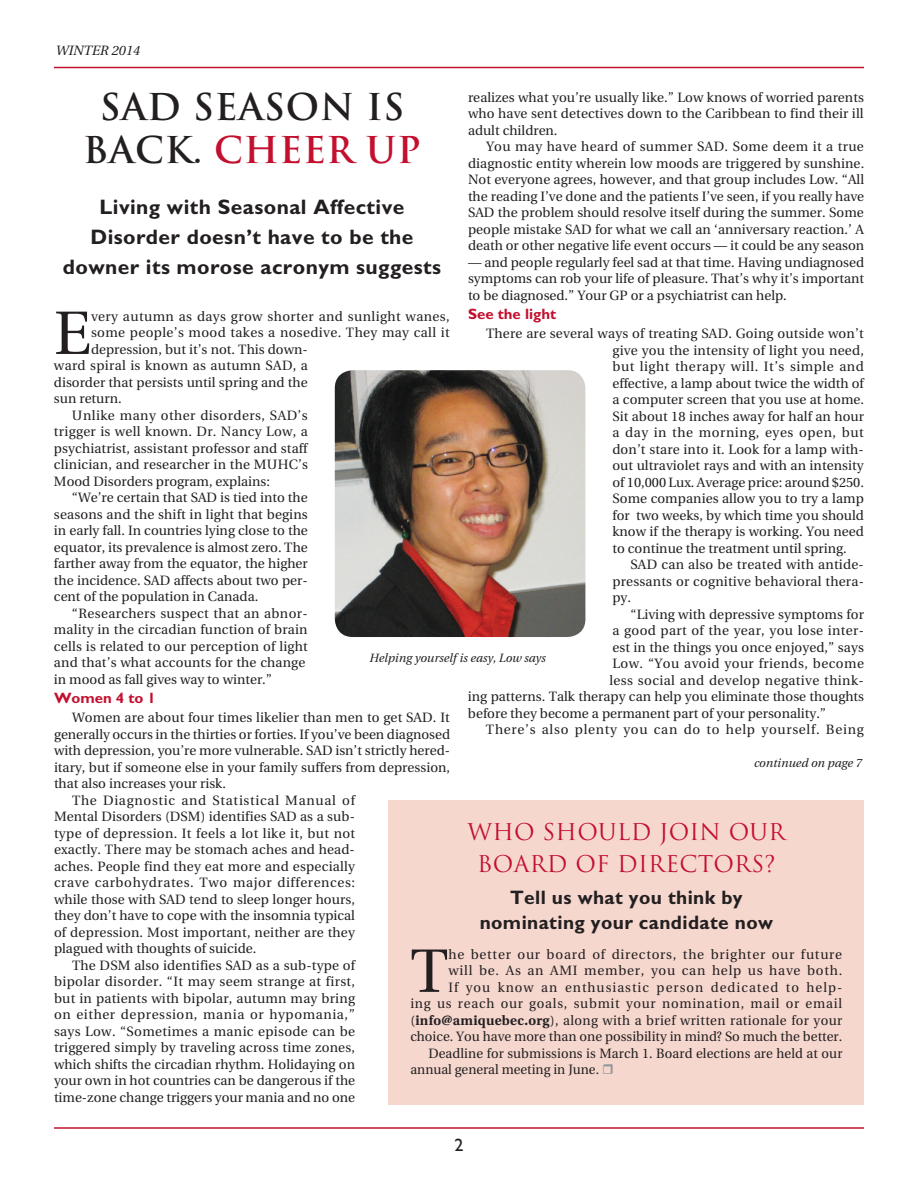
<style>
.page{position:relative;width:918px;height:1188px;background:#fff}
.page>*{position:absolute;margin:0;border:0;box-sizing:border-box;transform-origin:0 0}
.t1{font:61.2px "Utopia";color:#231f20}
.t2{font:700 36px/43.2px "Trajan";letter-spacing:.02em;color:#231f20;text-align:center}
.t3{font:22.5px/32.4px "Trajan";letter-spacing:.01em;color:#c3102f;text-align:center}
.t4{font:700 21px/30px "Gill Sans";letter-spacing:.02em;color:#231f20;text-align:center}
.t5{font:700 19.5px/25.5px "Gill Sans";letter-spacing:.02em;color:#231f20;text-align:center}
.t6{font:18px "Gill Sans";color:#231f20}
.t7{font:700 15px "Gill Sans";color:#c3102f}
.t8{font:13.5px/16.5px "Utopia";letter-spacing:.01em;color:#231f20;text-align:justify}
.t9{font:13.5px "Utopia";letter-spacing:.055em;color:#231f20}
.t10{font:13.5px "Utopia";letter-spacing:.03em;color:#231f20}
.t11{font:13.5px "Utopia";letter-spacing:.045em;color:#231f20}
.t12{font:13.5px "Utopia";letter-spacing:.075em;color:#231f20}
.t13{font:13.5px "Utopia";letter-spacing:.05em;color:#231f20}
.t14{font:italic 13.5px "Utopia";color:#231f20}
.t15{font:italic 12px "Utopia";color:#231f20}
.s1{color:#c3102f}
.s2{font-weight:700}
</style>
<div class="page">
<hr style="left:54px;top:67px;width:810px;height:1px;background:#c3102f">
<hr style="left:54px;top:1127px;width:810px;height:2px;background:#c3102f">
<img style="left:335px;top:370px;width:250px;height:267px">
<div style="left:389px;top:800px;width:475px;height:305px;background:#f5d7ce"></div>
<p class="t14" style="left:56px;top:43px;width:86px">WINTER 2014</p>
<p class="t8" style="left:468px;top:89px;width:398px">realizes what you’re usually like.” Low knows of worried parents who have sent detectives down to the Caribbean to find their ill adult children.</p>
<p class="t8" style="left:468px;top:139px;width:398px;text-indent:18px">You may have heard of summer SAD. Some deem it a true diagnostic entity wherein low moods are triggered by sunshine.<br>Not everyone agrees, however, and that group includes Low. “All the reading I’ve done and the patients I’ve seen, if you really have SAD the problem should resolve itself during the summer. Some people mistake SAD for what we call an ‘anniversary reaction.’ A death or other negative life event occurs — it could be any season</p>
<p class="t8" style="left:468px;top:254px;width:398px">— and people regularly feel sad at that time. Having undiagnosed symptoms can rob your life of pleasure. That’s why it’s important to be diagnosed.” Your GP or a psychiatrist can help.</p>
<p class="t7" style="left:468px;top:306px;width:90px">See the light</p>
<p class="t8" style="left:612px;top:326px;width:253px;text-indent:-126px">There are several ways of treating SAD. Going outside won’t give you the intensity of light you need, but light therapy will. It’s simple and effective, a lamp about twice the width of a computer screen that you use at home.<br>Sit about 18 inches away for half an hour a day in the morning, eyes open, but don’t stare into it. Look for a lamp with&shy;out ultraviolet rays and with an intensity of 10,000 Lux. Average price: around $250.<br>Some companies allow you to try a lamp for two weeks, by which time you should know if the therapy is working. You need to continue the treatment until spring.</p>
<p class="t8" style="left:612px;top:556px;width:253px;text-indent:18px">SAD can also be treated with antide&shy;pressants or cognitive behavioral thera&shy;py.</p>
<p class="t8" style="left:630px;top:606px;width:235px">“Living with depressive symptoms for</p>
<p class="t8" style="left:612px;top:622px;width:253px">a good part of the year, you lose inter-</p>
<p class="t8" style="left:612px;top:639px;width:253px">est in the things you once enjoyed,” says</p>
<p class="t10" style="left:612px;top:656px;width:253px">Low. “You avoid your friends, become</p>
<p class="t10" style="left:609px;top:673px;width:256px">less social and develop negative think-</p>
<p class="t8" style="left:468px;top:688px;width:398px">ing patterns. Talk therapy can help you eliminate those thoughts</p>
<p class="t8" style="left:468px;top:705px;width:360px">before they become a permanent part of your personality.”</p>
<p class="t9" style="left:486px;top:722px;width:379px">There’s also plenty you can do to help yourself. Being</p>
<h2 class="t2" style="left:83px;top:86px;width:339px">SAD SEASON IS<br>BACK. <span class="s1">CHEER UP</span></h2>
<h3 class="t4" style="left:63px;top:192px;width:380px">Living with Seasonal Affective<br>Disorder doesn’t have to be the downer its morose acronym suggests</h3>
<h1 class="t1" style="left:54px;top:299px;width:39px">E</h1>
<p class="t10" style="left:91px;top:309px;width:360px">very autumn as days grow shorter and sunlight wanes,</p>
<p class="t8" style="left:91px;top:325px;width:360px">some people’s mood takes a nosedive. They may call it</p>
<p class="t8" style="left:91px;top:341px;width:218px">depression, but it’s not. This down-</p>
<p class="t8" style="left:54px;top:358px;width:255px">ward spiral is known as autumn SAD, a</p>
<p class="t8" style="left:54px;top:374px;width:255px">disorder that persists until spring and the</p>
<p class="t8" style="left:54px;top:391px;width:69px">sun return.</p>
<p class="t10" style="left:72px;top:408px;width:237px">Unlike many other disorders, SAD’s</p>
<p class="t8" style="left:54px;top:424px;width:255px">trigger is well known. Dr. Nancy Low, a</p>
<p class="t8" style="left:54px;top:440px;width:255px">psychiatrist, assistant professor and staff</p>
<p class="t8" style="left:54px;top:457px;width:255px">clinician, and researcher in the MUHC’s</p>
<p class="t8" style="left:54px;top:473px;width:217px">Mood Disorders program, explains:</p>
<p class="t8" style="left:72px;top:490px;width:237px">“We’re certain that SAD is tied into the</p>
<p class="t8" style="left:54px;top:506px;width:255px">seasons and the shift in light that begins</p>
<p class="t8" style="left:54px;top:523px;width:255px">in early fall. In countries lying close to the</p>
<p class="t8" style="left:54px;top:539px;width:255px">equator, its prevalence is almost zero. The</p>
<p class="t8" style="left:54px;top:556px;width:255px">farther away from the equator, the higher</p>
<p class="t8" style="left:54px;top:572px;width:255px">the incidence. SAD affects about two per-</p>
<p class="t8" style="left:54px;top:589px;width:206px">cent of the population in Canada.</p>
<p class="t8" style="left:72px;top:605px;width:237px">“Researchers suspect that an abnor-</p>
<p class="t8" style="left:54px;top:622px;width:255px">mality in the circadian function of brain</p>
<p class="t8" style="left:54px;top:638px;width:255px">cells is related to our perception of light</p>
<p class="t8" style="left:54px;top:655px;width:253px">and that’s what accounts for the change</p>
<p class="t8" style="left:54px;top:671px;width:220px">in mood as fall gives way to winter.”</p>
<p class="t7" style="left:54px;top:690px;width:103px">Women 4 to 1</p>
<p class="t8" style="left:72px;top:710px;width:379px">Women are about four times likelier than men to get SAD. It</p>
<p class="t8" style="left:54px;top:726px;width:398px">generally occurs in the thirties or forties. If you’ve been diagnosed</p>
<p class="t8" style="left:54px;top:743px;width:397px">with depression, you’re more vulnerable. SAD isn’t strictly hered-</p>
<p class="t8" style="left:54px;top:759px;width:398px">itary, but if someone else in your family suffers from depression,</p>
<p class="t8" style="left:54px;top:776px;width:173px">that also increases your risk.</p>
<p class="t13" style="left:72px;top:793px;width:285px">The Diagnostic and Statistical Manual of</p>
<p class="t8" style="left:54px;top:809px;width:302px">Mental Disorders (DSM) identifies SAD as a sub-</p>
<p class="t8" style="left:54px;top:825px;width:303px">type of depression. It feels a lot like it, but not</p>
<p class="t8" style="left:54px;top:841px;width:302px">exactly. There may be stomach aches and head-</p>
<p class="t8" style="left:54px;top:858px;width:302px">aches. People find they eat more and especially</p>
<p class="t11" style="left:54px;top:875px;width:303px">crave carbohydrates. Two major differences:</p>
<p class="t8" style="left:54px;top:891px;width:302px">while those with SAD tend to sleep longer hours,</p>
<p class="t8" style="left:54px;top:907px;width:303px">they don’t have to cope with the insomnia typical</p>
<p class="t8" style="left:54px;top:924px;width:302px">of depression. Most important, neither are they</p>
<p class="t8" style="left:54px;top:940px;width:204px">plagued with thoughts of suicide.</p>
<p class="t8" style="left:72px;top:957px;width:285px">The DSM also identifies SAD as a sub-type of</p>
<p class="t8" style="left:54px;top:973px;width:303px">bipolar disorder. “It may seem strange at first,</p>
<p class="t8" style="left:54px;top:990px;width:303px">but in patients with bipolar, autumn may bring</p>
<p class="t11" style="left:54px;top:1007px;width:302px">on either depression, mania or hypomania,”</p>
<p class="t8" style="left:54px;top:1023px;width:303px">says Low. “Sometimes a manic episode can be</p>
<p class="t8" style="left:54px;top:1039px;width:303px">triggered simply by traveling across time zones,</p>
<p class="t8" style="left:54px;top:1056px;width:303px">which shifts the circadian rhythm. Holidaying on</p>
<p class="t8" style="left:54px;top:1072px;width:303px">your own in hot countries can be dangerous if the</p>
<p class="t8" style="left:54px;top:1089px;width:303px">time-zone change triggers your mania and no one</p>
<p class="t15" style="left:369px;top:652px;width:178px">Helping yourself is easy, Low says</p>
<p class="t15" style="left:754px;top:756px;width:109px">continued on page 7</p>
<h3 class="t3" style="left:467px;top:816px;width:319px">WHO SHOULD JOIN OUR<br>BOARD OF DIRECTORS?</h3>
<h3 class="t5" style="left:480px;top:884px;width:295px">Tell us what you think by nominating your candidate now</h3>
<h1 class="t1" style="left:410px;top:937px;width:39px">T</h1>
<p class="t9" style="left:448px;top:947px;width:395px">he better our board of directors, the brighter our future</p>
<p class="t9" style="left:448px;top:963px;width:396px">will be. As an AMI member, you can help us have both.</p>
<p class="t12" style="left:448px;top:980px;width:396px">If you know an enthusiastic person dedicated to help-</p>
<p class="t9" style="left:410px;top:996px;width:433px">ing us reach our goals, submit your nomination, mail or email</p>
<p class="t8" style="left:410px;top:1012px;width:433px">(<span class="s2">info@amiquebec.org</span>), along with a brief written rationale for your</p>
<p class="t8" style="left:410px;top:1029px;width:433px">choice. You have more than one possibility in mind? So much the better.</p>
<p class="t8" style="left:428px;top:1045px;width:416px">Deadline for submissions is March 1. Board elections are held at our</p>
<p class="t8" style="left:410px;top:1062px;width:190px">annual general meeting in June.</p>
<h3 class="t6" style="left:454px;top:1135px;width:10px">2</h3>
</div>
